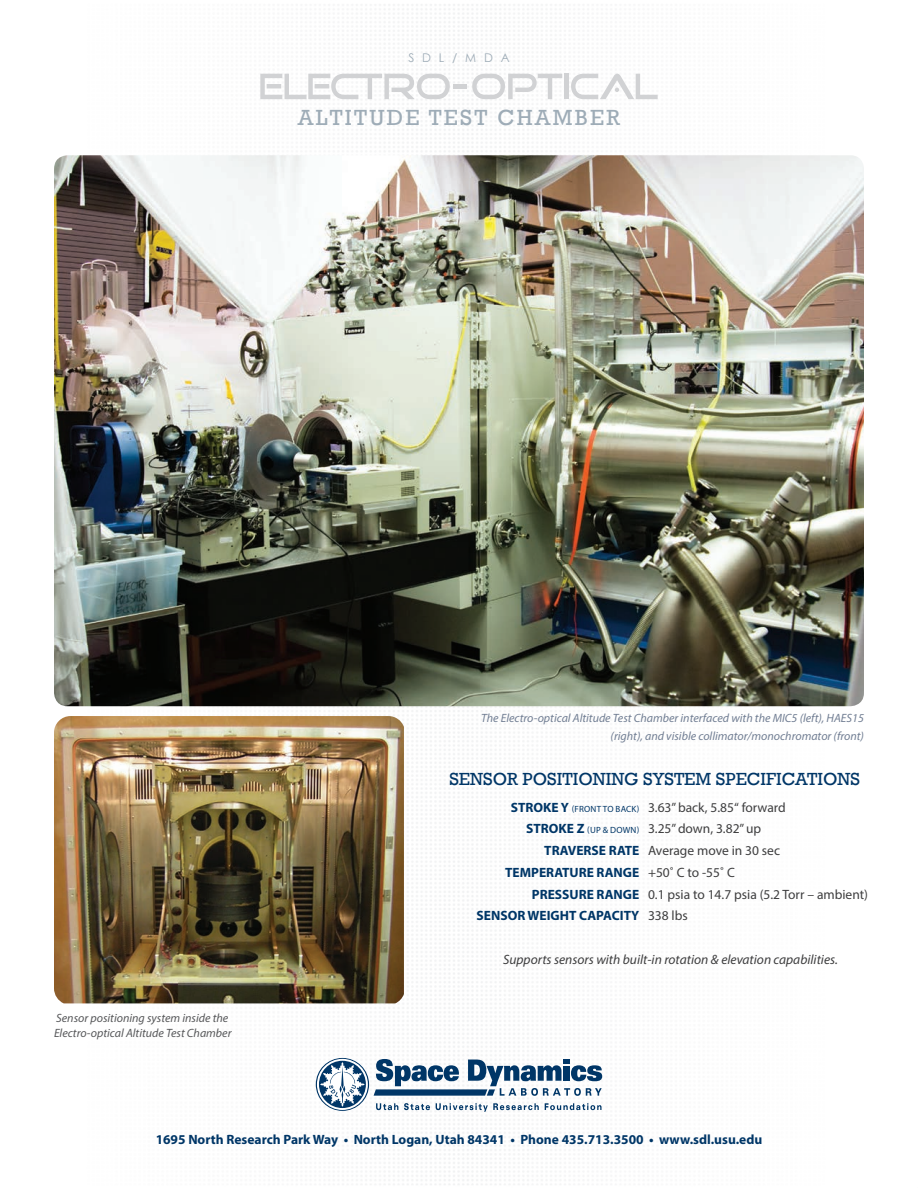
<style>
.page{position:relative;width:918px;height:1188px;background:#fff}
.page>*{position:absolute;margin:0;border:0;box-sizing:border-box;transform-origin:0 0}
.t1{font:22.5px "Rockwell";letter-spacing:.1em;color:#9eacb7}
.t2{font:18px "Rockwell";color:#003667}
.t3{font:700 13.5px/21.8px "Myriad Pro";color:#003667;text-align:right}
.t4{font:13.5px/21.8px "Myriad Pro";color:#3e3e3f}
.t5{font:italic 13.5px "Myriad Pro";color:#3e3e3f}
.t6{font:italic 12px/18px "Myriad Pro";color:#717e93;text-align:right}
.t7{font:italic 12px/15px "Myriad Pro";color:#57585a}
.t8{font:12px "Century Gothic";letter-spacing:.65em;color:#9eacb7}
.t9{font:9px "Myriad Pro";letter-spacing:.02em;color:#003667}
.s1{font-weight:700;font-size:13.5px}
</style>
<div class="page">
<img style="left:63px;top:4px;width:789px;height:1181px">
<svg style="left:316px;top:1058px;width:286px;height:54px"></svg>
<img style="left:54px;top:155px;width:810px;height:551px">
<svg style="left:260px;top:74px;width:190px;height:25px"></svg>
<div style="left:453px;top:84px;width:14px;height:5px;background:#d1d2d4"></div>
<svg style="left:472px;top:74px;width:90px;height:25px"></svg>
<div style="left:564px;top:74px;width:5px;height:25px;background:#d1d2d4"></div>
<svg style="left:571px;top:74px;width:87px;height:25px"></svg>
<img style="left:54px;top:716px;width:350px;height:287px">
<p class="t8" style="left:408px;top:50px;width:103px">SDL/MDA</p>
<h1 class="t1" style="left:298px;top:104px;width:324px">ALTITUDE TEST CHAMBER</h1>
<p class="t7" style="left:54px;top:1010px;width:179px">Sensor positioning system inside the<br>Electro-optical Altitude Test Chamber</p>
<p class="t6" style="left:481px;top:708px;width:384px">The Electro-optical Altitude Test Chamber interfaced with the MIC5 (left), HAES15 (right), and visible collimator/monochromator (front)</p>
<h2 class="t2" style="left:449px;top:769px;width:412px">SENSOR POSITIONING SYSTEM SPECIFICATIONS</h2>
<p class="t9" style="left:511px;top:803px;width:130px"><span class="s1">STROKE Y</span> (FRONT TO BACK)</p>
<p class="t9" style="left:526px;top:825px;width:115px"><span class="s1">STROKE Z</span> (UP &amp; DOWN)</p>
<p class="t3" style="left:477px;top:839px;width:164px">TRAVERSE RATE<br>TEMPERATURE RANGE<br>PRESSURE RANGE<br>SENSOR WEIGHT CAPACITY</p>
<p class="t4" style="left:648px;top:796px;width:222px">3.63” back, 5.85“ forward<br>3.25” down, 3.82” up<br>Average move in 30 sec<br>+50˚ C to -55˚ C<br>0.1 psia to 14.7 psia (5.2 Torr – ambient)<br>338 lbs</p>
<p class="t5" style="left:503px;top:951px;width:336px">Supports sensors with built-in rotation &amp; elevation capabilities.</p>
<p class="t3" style="left:156px;top:1128px;width:608px">1695 North Research Park Way • North Logan, Utah 84341 • Phone 435.713.3500 • www.sdl.usu.edu</p>
</div>
